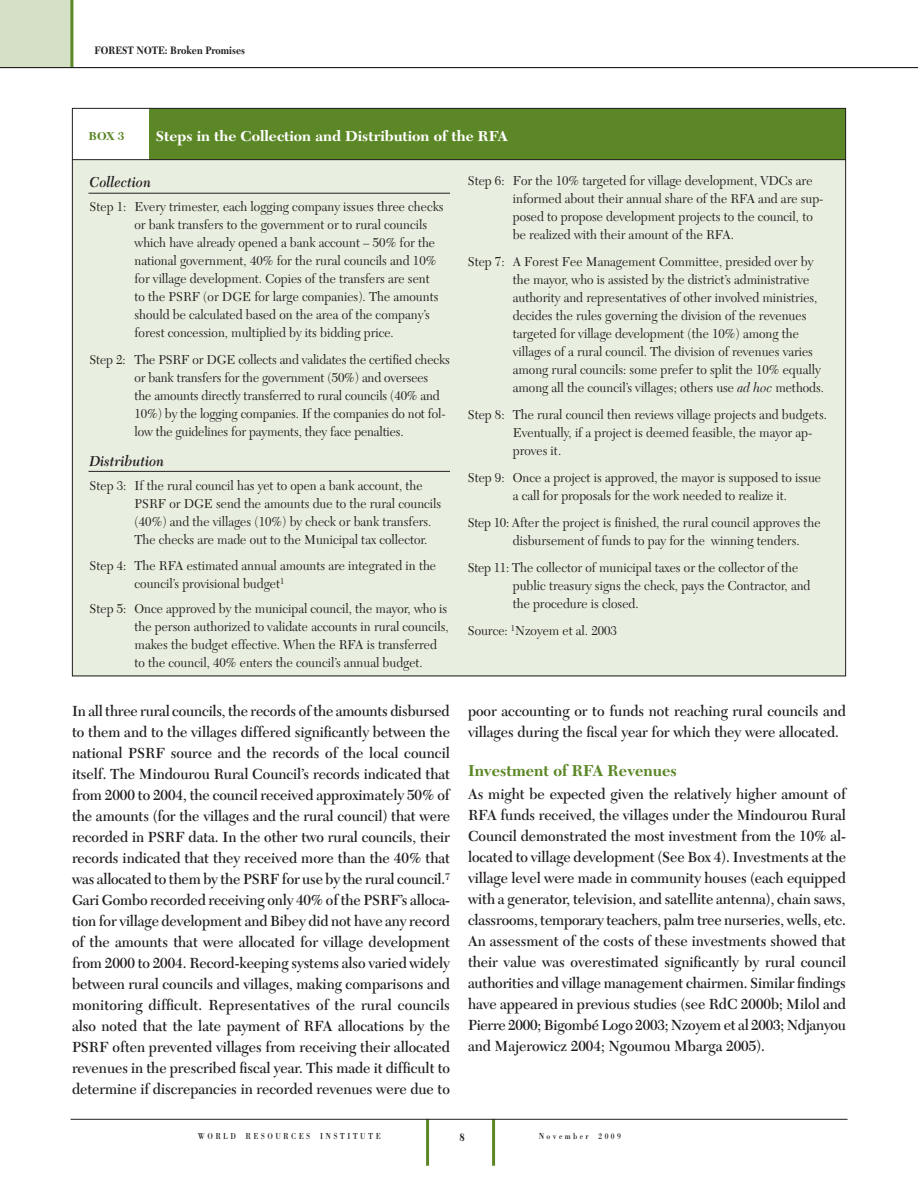
<style>
.page{position:relative;width:918px;height:1188px;background:#fff}
.page>*{position:absolute;margin:0;border:0;box-sizing:border-box;transform-origin:0 0}
.t1{font:700 16.5px "New Caledonia";color:#5c8727;scale:.95 1}
.t2{font:600 15.3px/21px "New Caledonia";color:#231f20;text-align:justify;scale:.95 1}
.t3{font:700 15px "New Caledonia";color:#fff}
.t4{font:italic 600 15px "New Caledonia";color:#231f20;scale:.95 1}
.t5{font:13.5px/18px "New Caledonia";color:#231f20;scale:.95 1}
.t6{font:700 12px "New Caledonia";color:#5c8727}
.t7{font:700 11.25px "New Caledonia";color:#231f20;scale:.85 1}
.t8{font:9px "Bodoni Std";letter-spacing:.31em;color:#231f20;scale:.85 1}
.s1{font-style:italic}
</style>
<div class="page">
<div style="left:0;top:0;width:71px;height:67px;background:#d5e0c6"></div>
<hr style="left:70px;top:0;width:3px;height:67px;background:#5c8727">
<hr style="left:426px;top:1119px;width:3px;height:47px;background:#5c8727">
<hr style="left:492px;top:1119px;width:3px;height:47px;background:#5c8727">
<hr style="left:71px;top:1119px;width:777px;height:1px;background:#231f20">
<hr style="left:0;top:67px;width:918px;height:1px;background:#231f20">
<div style="left:72px;top:108px;width:773px;height:568px;background:#e9efe0"></div>
<div style="left:72px;top:108px;width:774px;height:51px;background:#5c8727"></div>
<div style="left:72px;top:108px;width:76px;height:51px;background:#fff"></div>
<hr style="left:72px;top:159px;width:774px;height:1px;background:#231f20">
<hr style="left:88px;top:193px;width:362px;height:1px;background:#231f20">
<hr style="left:88px;top:471px;width:362px;height:1px;background:#231f20">
<p class="t7" style="left:95px;top:43px;width:179px">Forest Note: Broken Promises</p>
<p class="t6" style="left:89px;top:129px;width:38px">BO X 3</p>
<p class="t3" style="left:156px;top:127px;width:354px">Steps in the Collection and Distribution of the RFA</p>
<p class="t4" style="left:90px;top:174px;width:66px">Collection</p>
<p class="t5" style="left:135px;top:198px;width:327px;text-indent:-45px">Step 1: Every trimester, each logging company issues three checks or bank transfers to the government or to rural councils which have already opened a bank account – 50% for the national government, 40% for the rural councils and 10% for village development. Copies of the transfers are sent<br>to the PSRF (or DGE for large companies). The amounts should be calculated based on the area of the company’s forest concession, multiplied by its bidding price.</p>
<p class="t5" style="left:135px;top:351px;width:333px;text-indent:-45px">Step 2: The PSRF or DGE collects and validates the certified checks or bank transfers for the government (50%) and oversees<br>the amounts directly transferred to rural councils (40% and 10%) by the logging companies. If the companies do not fol&shy;low the guidelines for payments, they face penalties.</p>
<p class="t4" style="left:90px;top:453px;width:80px">Distribution</p>
<p class="t5" style="left:135px;top:477px;width:324px;text-indent:-45px">Step 3: If the rural council has yet to open a bank account, the PSRF or DGE send the amounts due to the rural councils (40%) and the villages (10%) by check or bank transfers.<br>The checks are made out to the Municipal tax collector.</p>
<p class="t5" style="left:135px;top:557px;width:319px;text-indent:-45px">Step 4: The RFA estimated annual amounts are integrated in the council’s provisional budget<sup>1</sup></p>
<p class="t5" style="left:135px;top:600px;width:332px;text-indent:-45px">Step 5: Once approved by the municipal council, the mayor, who is the person authorized to validate accounts in rural councils, makes the budget effective. When the RFA is transferred to the council, 40% enters the council’s annual budget.</p>
<p class="t5" style="left:513px;top:172px;width:329px;text-indent:-45px">Step 6: For the 10% targeted for village development, VDCs are informed about their annual share of the RFA and are sup&shy;posed to propose development projects to the council, to be realized with their amount of the RFA.</p>
<p class="t5" style="left:513px;top:253px;width:329px;text-indent:-45px">Step 7: A Forest Fee Management Committee, presided over by the mayor, who is assisted by the district’s administrative authority and representatives of other involved ministries, decides the rules governing the division of the revenues targeted for village development (the 10%) among the villages of a rural council. The division of revenues varies among rural councils: some prefer to split the 10% equally among all the council’s villages; others use <span class="s1">ad hoc</span> methods.</p>
<p class="t5" style="left:513px;top:406px;width:332px;text-indent:-45px">Step 8: The rural council then reviews village projects and budgets.<br>Eventually, if a project is deemed feasible, the mayor ap&shy;proves it.</p>
<p class="t5" style="left:513px;top:469px;width:326px;text-indent:-45px">Step 9: Once a project is approved, the mayor is supposed to issue a call for proposals for the work needed to realize it.</p>
<p class="t5" style="left:513px;top:514px;width:325px;text-indent:-45px">Step 10: After the project is finished, the rural council approves the disbursement of funds to pay for the winning tenders.</p>
<p class="t5" style="left:513px;top:559px;width:315px;text-indent:-45px">Step 11: The collector of municipal taxes or the collector of the public treasury signs the check, pays the Contractor, and the procedure is closed.</p>
<p class="t5" style="left:468px;top:622px;width:159px">Source: <sup>1</sup>Nzoyem et al. 2003</p>
<p class="t2" style="left:72px;top:701px;width:399px">In all three rural councils, the records of the amounts disbursed to them and to the villages differed significantly between the national PSRF source and the records of the local council itself. The Mindourou Rural Council’s records indicated that from 2000 to 2004, the council received approximately 50% of the amounts (for the villages and the rural council) that were recorded in PSRF data. In the other two rural councils, their records indicated that they received more than the 40% that was allocated to them by the PSRF for use by the rural council.<sup>7<br></sup>Gari Gombo recorded receiving only 40% of the PSRF’s alloca&shy;tion for village development and Bibey did not have any record of the amounts that were allocated for village development from 2000 to 2004. Record-keeping systems also varied widely between rural councils and villages, making comparisons and monitoring difficult. Representatives of the rural councils also noted that the late payment of RFA allocations by the PSRF often prevented villages from receiving their allocated revenues in the prescribed fiscal year. This made it difficult to determine if discrepancies in recorded revenues were due to</p>
<p class="t2" style="left:468px;top:701px;width:399px">poor accounting or to funds not reaching rural councils and villages during the fiscal year for which they were allocated.</p>
<p class="t1" style="left:468px;top:761px;width:222px">Investment of RFA Revenues</p>
<p class="t2" style="left:468px;top:783px;width:400px">As might be expected given the relatively higher amount of RFA funds received, the villages under the Mindourou Rural Council demonstrated the most investment from the 10% al&shy;located to village development (See Box 4). Investments at the village level were made in community houses (each equipped with a generator, television, and satellite antenna), chain saws, classrooms, temporary teachers, palm tree nurseries, wells, etc.<br>An assessment of the costs of these investments showed that their value was overestimated significantly by rural council authorities and village management chairmen. Similar findings have appeared in previous studies (see RdC 2000b; Milol and Pierre 2000; Bigombé Logo 2003; Nzoyem et al 2003; Ndjanyou and Majerowicz 2004; Ngoumou Mbarga 2005).</p>
<p class="t8" style="left:198px;top:1131px;width:217px">WORLD RESOURCES INSTITUTE</p>
<p class="t8" style="left:539px;top:1131px;width:98px">NOVEMBER 2009</p>
<p class="t7" style="left:459px;top:1131px;width:8px">8</p>
</div>
